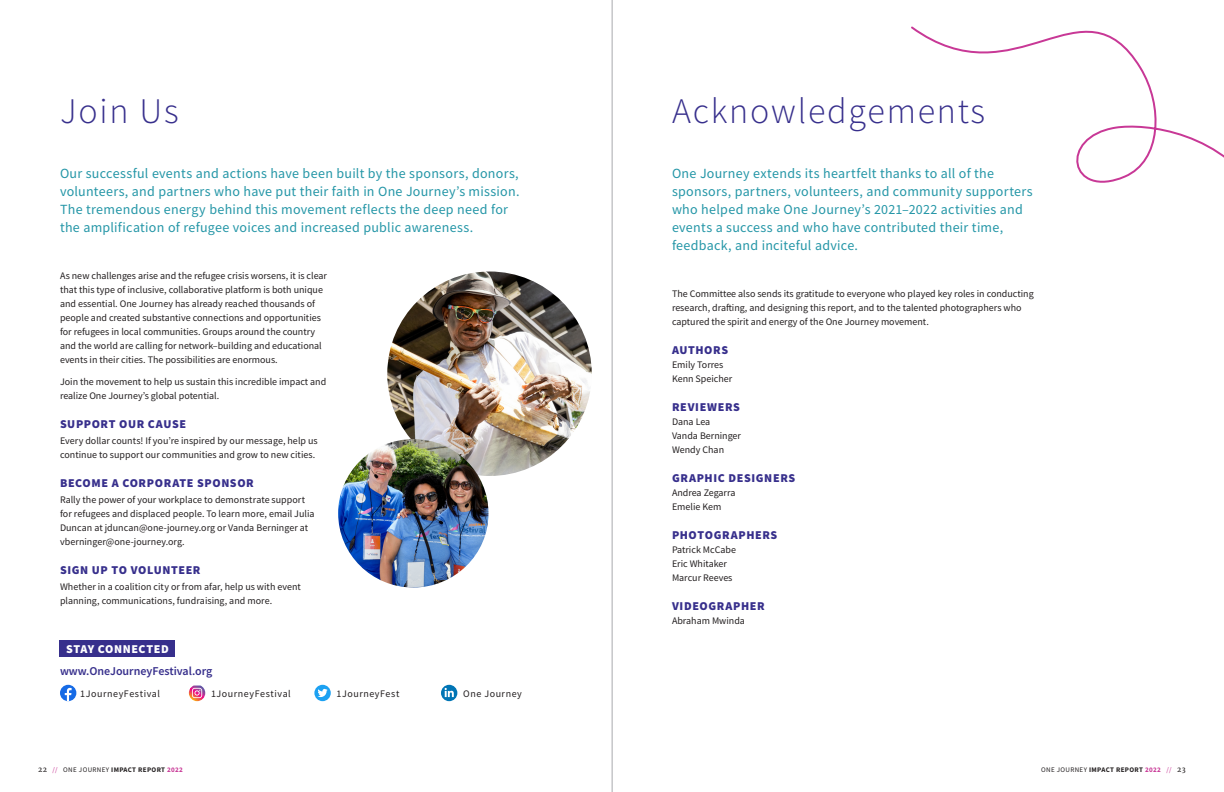
<style>
.page{position:relative;width:1224px;height:792px;background:#fff}
.page>*{position:absolute;margin:0;border:0;box-sizing:border-box;transform-origin:0 0}
.Section_Header{font:300 36px "Source Sans Pro";letter-spacing:.05em;color:#372f8c}
.Intro_Paragraph{font:14px/18px "Source Sans Pro";letter-spacing:.02em;color:#2496a7}
.Subhead{font:900 12px "Source Sans Pro";letter-spacing:.055em;color:#372f8c}
.Paragraph_Style{font:600 12px "Source Sans Pro";color:#372f8c}
.Subhead-2{font:900 12px "Source Sans Pro";letter-spacing:.05em;color:#fff}
.Paragraph_Style-2{font:10px/14px "Source Sans Pro";color:#231f20}
.First_Paragraph{font:10px/14px "Source Sans Pro";letter-spacing:.005em;color:#231f20}
.Subhead-3{font:10px "Source Sans Pro";letter-spacing:.055em;color:#231f20}
.t1{font:700 7px "Source Sans Pro";letter-spacing:.05em;color:#231f20}
.s1{font-family:"Merriweather";font-weight:400}
.s2{font-weight:400;color:#c83896}
.s3{font-weight:400}
.s4{color:#c83896}
</style>
<div class="page">
<hr style="left:612px;top:0;width:1px;height:792px;background:#a8a9ad">
<div style="left:59px;top:641px;width:116px;height:16px;background:#372f8c"></div>
<svg style="left:60px;top:685px;width:16px;height:16px"></svg>
<svg style="left:65px;top:688px;width:7px;height:13px"></svg>
<svg style="left:189px;top:686px;width:16px;height:15px"></svg>
<svg style="left:441px;top:685px;width:16px;height:16px"></svg>
<svg style="left:445px;top:688px;width:9px;height:9px"></svg>
<div style="left:314px;top:685px;width:17px;height:16px;background:#1ca1f2;border-radius:50%"></div>
<svg style="left:318px;top:689px;width:10px;height:8px"></svg>
<img style="left:387px;top:272px;width:205px;height:204px;border-radius:102px">
<img style="left:338px;top:439px;width:150px;height:149px">
<svg style="left:911px;top:26px;width:313px;height:157px"></svg>
<p class="Section_Header" style="left:60px;top:89px;width:120px">Join Us</p>
<p class="Section_Header" style="left:672px;top:89px;width:315px">Acknowledgements</p>
<p class="Intro_Paragraph" style="left:60px;top:164px;width:461px">Our successful events and actions have been built by the sponsors, donors, volunteers, and partners who have put their faith in One Journey’s mission.<br>The tremendous energy behind this movement reflects the deep need for the amplification of refugee voices and increased public awareness.</p>
<p class="Intro_Paragraph" style="left:672px;top:164px;width:362px">One Journey extends its heartfelt thanks to all of the sponsors, partners, volunteers, and community supporters who helped make One Journey’s 2021–2022 activities and events a success and who have contributed their time, feedback, and inciteful advice.</p>
<p class="Paragraph_Style-2" style="left:60px;top:269px;width:269px">As new challenges arise and the refugee crisis worsens, it is clear that this type of inclusive, collaborative platform is both unique and essential. One Journey has already reached thousands of people and created substantive connections and opportunities for refugees in local communities. Groups around the country and the world are calling for network–building and educational events in their cities. The possibilities are enormous.</p>
<p class="Paragraph_Style-2" style="left:60px;top:375px;width:268px">Join the movement to help us sustain this incredible impact and realize One Journey’s global potential.</p>
<p class="Subhead" style="left:60px;top:416px;width:128px">SUPPORT OUR CAUSE</p>
<p class="First_Paragraph" style="left:60px;top:434px;width:259px">Every dollar counts! If you’re inspired by our message, help us continue to support our communities and grow to new cities.</p>
<p class="Subhead" style="left:60px;top:475px;width:195px">BECOME A CORPORATE SPONSOR</p>
<p class="First_Paragraph" style="left:60px;top:493px;width:256px">Rally the power of your workplace to demonstrate support for refugees and displaced people. To learn more, email Julia Duncan at jduncan@one-journey.org or Vanda Berninger at vberninger@one-journey.org.</p>
<p class="Subhead" style="left:60px;top:562px;width:142px">SIGN UP TO VOLUNTEER</p>
<p class="First_Paragraph" style="left:60px;top:580px;width:243px">Whether in a coalition city or from afar, help us with event planning, communications, fundraising, and more.</p>
<p class="Subhead-2" style="left:66px;top:641px;width:104px">STAY CONNECTED</p>
<p class="Paragraph_Style" style="left:60px;top:663px;width:154px">www.OneJourneyFestival.org</p>
<p class="Subhead-3" style="left:80px;top:687px;width:81px">1JourneyFestival</p>
<p class="Subhead-3" style="left:211px;top:687px;width:81px">1JourneyFestival</p>
<p class="Subhead-3" style="left:337px;top:687px;width:64px">1JourneyFest</p>
<p class="Subhead-3" style="left:463px;top:687px;width:60px">One Journey</p>
<p class="Paragraph_Style-2" style="left:672px;top:287px;width:363px">The Committee also sends its gratitude to everyone who played key roles in conducting research, drafting, and designing this report, and to the talented photographers who captured the spirit and energy of the One Journey movement.</p>
<p class="Subhead" style="left:672px;top:342px;width:58px">AUTHORS</p>
<p class="Paragraph_Style-2" style="left:672px;top:358px;width:53px">Emily Torres</p>
<p class="Paragraph_Style-2" style="left:672px;top:372px;width:62px">Kenn Speicher</p>
<p class="Subhead" style="left:672px;top:399px;width:69px">REVIEWERS</p>
<p class="Paragraph_Style-2" style="left:672px;top:415px;width:40px">Dana Lea</p>
<p class="Paragraph_Style-2" style="left:672px;top:429px;width:71px">Vanda Berninger</p>
<p class="Paragraph_Style-2" style="left:672px;top:443px;width:54px">Wendy Chan</p>
<p class="Subhead" style="left:672px;top:470px;width:125px">GRAPHIC DESIGNERS</p>
<p class="Paragraph_Style-2" style="left:672px;top:486px;width:65px">Andrea Zegarra</p>
<p class="Paragraph_Style-2" style="left:672px;top:500px;width:51px">Emelie Kem</p>
<p class="Subhead" style="left:672px;top:527px;width:107px">PHOTOGRAPHERS</p>
<p class="Paragraph_Style-2" style="left:672px;top:543px;width:66px">Patrick McCabe</p>
<p class="Paragraph_Style-2" style="left:672px;top:557px;width:56px">Eric Whitaker</p>
<p class="Paragraph_Style-2" style="left:672px;top:571px;width:62px">Marcur Reeves</p>
<p class="Subhead" style="left:672px;top:598px;width:94px">VIDEOGRAPHER</p>
<p class="Paragraph_Style-2" style="left:672px;top:614px;width:74px">Abraham Mwinda</p>
<p class="t1" style="left:38px;top:765px;width:146px"><span class="s1">22</span> <span class="s2">//</span> <span class="s3">ONE JOURNEY</span> IMPACT REPORT <span class="s4">2022</span></p>
<p class="t1" style="left:1041px;top:765px;width:146px"><span class="s3">ONE JOURNEY</span> IMPACT REPORT <span class="s4">2022</span> <span class="s2">//</span> <span class="s1">23</span></p>
</div>
